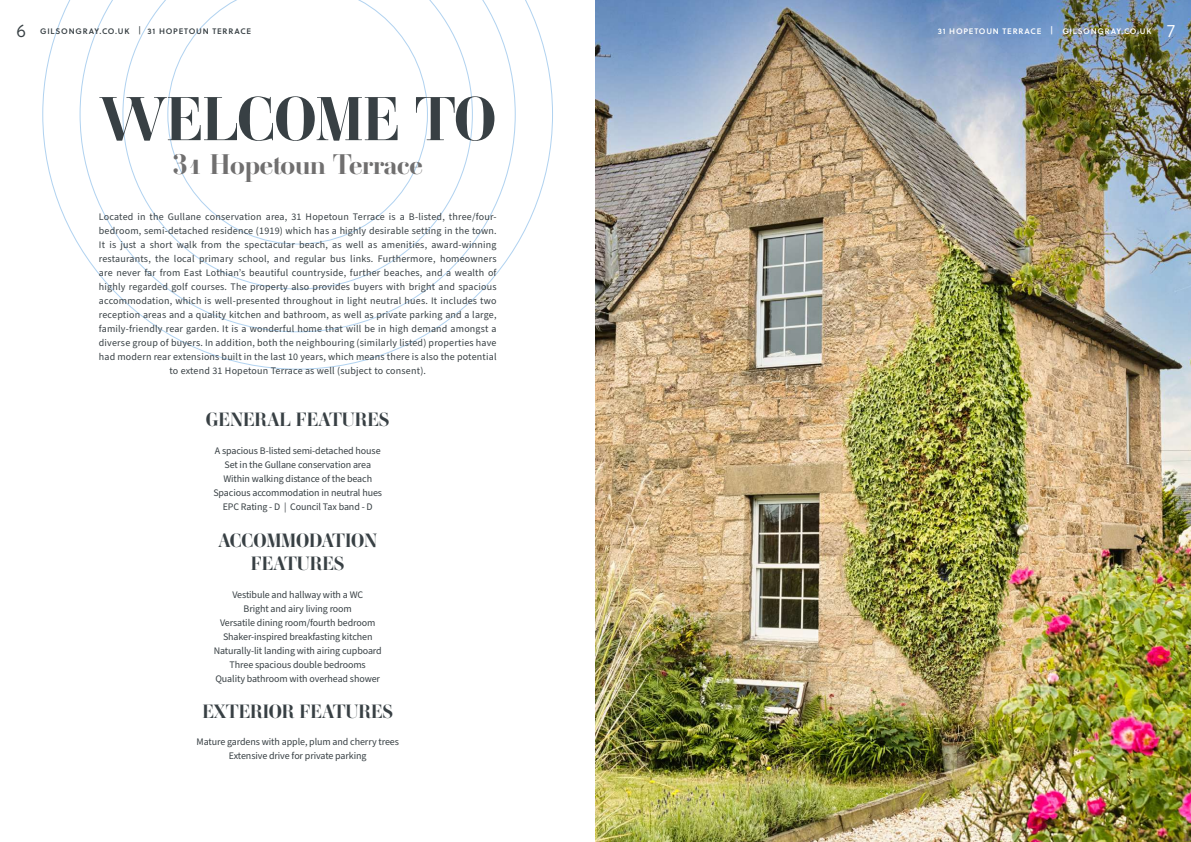
<style>
.page{position:relative;width:1191px;height:842px;background:#fff}
.page>*{position:absolute;margin:0;border:0;box-sizing:border-box;transform-origin:0 0}
.t1{font:700 61px "Ambroise Std";letter-spacing:-.02em;color:#384044}
.t2{font:700 28px "Ambroise Std";letter-spacing:-.01em;color:#706f6f}
.t3{font:700 19px/22.8px "Ambroise Std";letter-spacing:-.01em;color:#384044;text-align:center}
.t4{font:300 18px "Soleil";color:#384044}
.t5{font:300 18px "Soleil";color:#fff}
.t6{font:10px/14px "Source Sans Pro";letter-spacing:.02em;color:#384044;text-align:center}
.t7{font:10px/14px "Source Sans Pro";letter-spacing:-.01em;color:#384044;text-align:center}
.t8{font:8px "Soleil Sb";letter-spacing:.1em;color:#384044}
.t9{font:8px "Soleil Sb";letter-spacing:.1em;color:#fff}
.s1{font-family:"Soleil"}
</style>
<div class="page">
<svg style="left:42px;top:0;width:511px;height:369px"></svg>
<svg style="left:80px;top:0;width:435px;height:332px"></svg>
<svg style="left:122px;top:0;width:351px;height:289px"></svg>
<svg style="left:167px;top:0;width:261px;height:244px"></svg>
<img style="left:595px;top:0;width:596px;height:842px">
<h3 class="t4" style="left:16px;top:18px;width:11px">6</h3>
<p class="t8" style="left:40px;top:25px;width:212px">GILSONGRAY.CO.UK <span class="s1">|</span> 31 HOPETOUN TERRACE</p>
<p class="t9" style="left:937px;top:25px;width:215px">31 HOPETOUN TERRACE | GILSONGRAY.CO.UK</p>
<h3 class="t5" style="left:1167px;top:18px;width:9px">7</h3>
<h1 class="t1" style="left:99px;top:80px;width:399px">WELCOME TO</h1>
<h2 class="t2" style="left:173px;top:147px;width:252px">31 Hopetoun Terrace</h2>
<p class="t6" style="left:99px;top:210px;width:399px">Located in the Gullane conservation area, 31 Hopetoun Terrace is a B-listed, three/four&shy;bedroom, semi-detached residence (1919) which has a highly desirable setting in the town.<br>It is just a short walk from the spectacular beach, as well as amenities, award-winning restaurants, the local primary school, and regular bus links. Furthermore, homeowners are never far from East Lothian’s beautiful countryside, further beaches, and a wealth of highly regarded golf courses. The property also provides buyers with bright and spacious accommodation, which is well-presented throughout in light neutral hues. It includes two reception areas and a quality kitchen and bathroom, as well as private parking and a large, family-friendly rear garden. It is a wonderful home that will be in high demand amongst a diverse group of buyers. In addition, both the neighbouring (similarly listed) properties have had modern rear extensions built in the last 10 years, which means there is also the potential to extend 31 Hopetoun Terrace as well (subject to consent).</p>
<h3 class="t3" style="left:206px;top:409px;width:185px">GENERAL FEATURES</h3>
<p class="t7" style="left:213px;top:444px;width:170px">A spacious B-listed semi-detached house Set in the Gullane conservation area Within walking distance of the beach Spacious accommodation in neutral hues EPC Rating - D | Council Tax band - D</p>
<h3 class="t3" style="left:218px;top:529px;width:161px">ACCOMMODATION<br>FEATURES</h3>
<p class="t7" style="left:214px;top:588px;width:170px">Vestibule and hallway with a WC<br>Bright and airy living room<br>Versatile dining room/fourth bedroom Shaker-inspired breakfasting kitchen Naturally-lit landing with airing cupboard Three spacious double bedrooms Quality bathroom with overhead shower</p>
<h3 class="t3" style="left:202px;top:700px;width:192px">EXTERIOR FEATURES</h3>
<p class="t7" style="left:196px;top:735px;width:204px">Mature gardens with apple, plum and cherry trees<br>Extensive drive for private parking</p>
</div>
